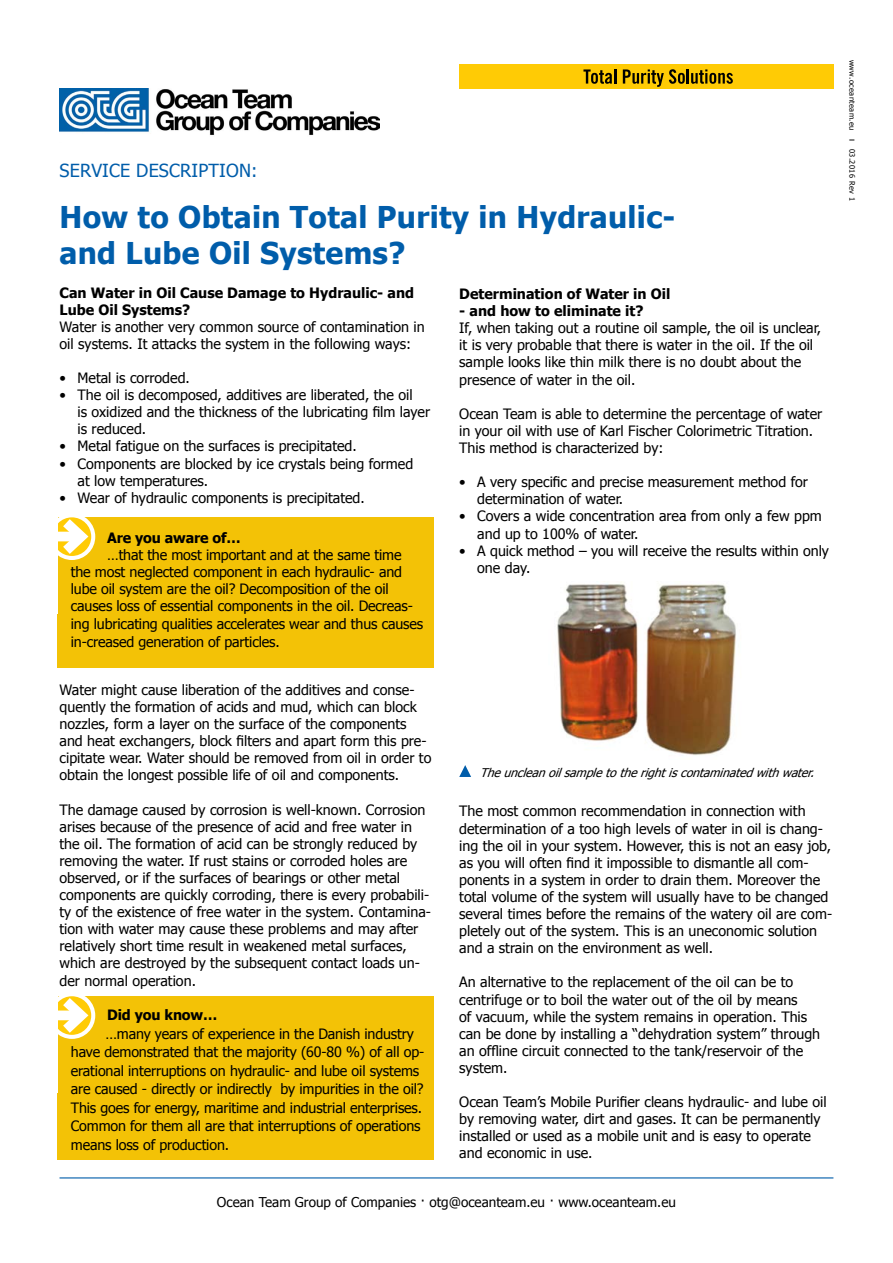
<style>
.page{position:relative;width:893px;height:1263px;background:#fff}
.page>*{position:absolute;margin:0;border:0;box-sizing:border-box;transform-origin:0 0}
.t1{font:700 30px/36px "Tahoma";letter-spacing:.01em;color:#005daa}
.t2{font:18px "Tahoma";letter-spacing:.01em;color:#005daa}
.t3{font:14.25px/17.1px "Tahoma";color:#000}
.t4{font:700 14.25px/17.1px "Tahoma";color:#000}
.t5{font:13.5px "Tahoma";color:#000}
.t6{font:italic 12px "Tahoma";color:#000}
.t7{font:7.5px "Tahoma";letter-spacing:.05em;color:#000}
.s1{font-family:"Franklin Gothic";font-weight:500}
</style>
<div class="page">
<div style="left:459px;top:64px;width:375px;height:24px;background:#ffcb05"></div>
<svg style="left:583px;top:69px;width:33px;height:15px"></svg>
<svg style="left:623px;top:69px;width:110px;height:18px"></svg>
<hr style="left:60px;top:1177px;width:773px;height:1px;background:#005daa">
<img style="left:60px;top:88px;width:319px;height:47px">
<div style="left:58px;top:517px;width:376px;height:151px;background:#f3c206"></div>
<svg style="left:58px;top:517px;width:38px;height:43px"></svg>
<div style="left:58px;top:996px;width:376px;height:163px;background:#f3c206"></div>
<svg style="left:58px;top:996px;width:38px;height:43px"></svg>
<img style="left:557px;top:582px;width:179px;height:173px">
<svg style="left:459px;top:765px;width:12px;height:12px"></svg>
<p class="t2" style="left:60px;top:158px;width:200px">SERVICE DESCRIPTION:</p>
<h1 class="t1" style="left:60px;top:200px;width:617px">How to Obtain Total Purity in Hydraulic&shy;and Lube Oil Systems?</h1>
<p class="t4" style="left:459px;top:286px;width:213px">Determination of Water in Oil</p>
<p class="t4" style="left:459px;top:303px;width:186px">- and how to eliminate it?</p>
<p class="t3" style="left:459px;top:320px;width:363px">If, when taking out a routine oil sample, the oil is unclear, it is very probable that there is water in the oil. If the oil sample looks like thin milk there is no doubt about the presence of water in the oil.</p>
<p class="t3" style="left:459px;top:406px;width:365px">Ocean Team is able to determine the percentage of water in your oil with use of Karl Fischer Colorimetric Titration.<br>This method is characterized by:</p>
<p class="t3" style="left:477px;top:474px;width:332px;text-indent:-18px">• A very specific and precise measurement method for determination of water.</p>
<p class="t3" style="left:477px;top:508px;width:346px;text-indent:-18px">• Covers a wide concentration area from only a few ppm and up to 100% of water.</p>
<p class="t3" style="left:477px;top:543px;width:353px;text-indent:-18px">• A quick method – you will receive the results within only one day.</p>
<p class="t4" style="left:60px;top:284px;width:356px">Can Water in Oil Cause Damage to Hydraulic- and<br>Lube Oil Systems?</p>
<p class="t3" style="left:60px;top:319px;width:367px">Water is another very common source of contamination in oil systems. It attacks the system in the following ways:</p>
<p class="t3" style="left:60px;top:370px;width:132px">• Metal is corroded.</p>
<p class="t3" style="left:78px;top:387px;width:354px;text-indent:-18px">• The oil is decomposed, additives are liberated, the oil<br>is oxidized and the thickness of the lubricating film layer is reduced.</p>
<p class="t3" style="left:60px;top:439px;width:299px">• Metal fatigue on the surfaces is precipitated.</p>
<p class="t3" style="left:78px;top:456px;width:337px;text-indent:-18px">• Components are blocked by ice crystals being formed at low temperatures.</p>
<p class="t3" style="left:60px;top:490px;width:307px">• Wear of hydraulic components is precipitated.</p>
<p class="t4" style="left:107px;top:530px;width:135px">Are you aware of…</p>
<p class="t3" style="left:71px;top:547px;width:354px;text-indent:36px">…that the most important and at the same time the most neglected component in each hydraulic- and lube oil system are the oil? Decomposition of the oil causes loss of essential components in the oil. Decreas&shy;ing lubricating qualities accelerates wear and thus causes</p>
<p class="t3" style="left:71px;top:634px;width:210px">in-creased generation of particles.</p>
<p class="t3" style="left:60px;top:682px;width:373px">Water might cause liberation of the additives and conse&shy;quently the formation of acids and mud, which can block nozzles, form a layer on the surface of the components and heat exchangers, block filters and apart form this pre&shy;cipitate wear. Water should be removed from oil in order to obtain the longest possible life of oil and components.</p>
<p class="t3" style="left:60px;top:801px;width:373px">The damage caused by corrosion is well-known. Corrosion arises because of the presence of acid and free water in the oil. The formation of acid can be strongly reduced by removing the water. If rust stains or corroded holes are observed, or if the surfaces of bearings or other metal components are quickly corroding, there is every probabili&shy;ty of the existence of free water in the system. Contamina&shy;tion with water may cause these problems and may after relatively short time result in weakened metal surfaces, which are destroyed by the subsequent contact loads un&shy;der normal operation.</p>
<p class="t3" style="left:459px;top:803px;width:374px">The most common recommendation in connection with determination of a too high levels of water in oil is chang&shy;ing the oil in your system. However, this is not an easy job, as you will often find it impossible to dismantle all com&shy;ponents in a system in order to drain them. Moreover the total volume of the system will usually have to be changed several times before the remains of the watery oil are com&shy;pletely out of the system. This is an uneconomic solution and a strain on the environment as well.</p>
<p class="t6" style="left:480px;top:765px;width:341px">Theuncleanoilsampletotherightiscontaminatedwithwater.</p>
<p class="t3" style="left:459px;top:974px;width:362px">An alternative to the replacement of the oil can be to centrifuge or to boil the water out of the oil by means<br>of vacuum, while the system remains in operation. This can be done by installing a “dehydration system” through an offline circuit connected to the tank/reservoir of the system.</p>
<p class="t3" style="left:459px;top:1094px;width:369px">Ocean Team’s Mobile Purifier cleans hydraulic- and lube oil by removing water, dirt and gases. It can be permanently installed or used as a mobile unit and is easy to operate and economic in use.</p>
<p class="t4" style="left:107px;top:1007px;width:112px">Did you know…</p>
<p class="t3" style="left:71px;top:1025px;width:355px;line-height:18.5px;text-indent:34px">…many years of experience in the Danish industry have demonstrated that the majority (60-80 %) of all op&shy;erational interruptions on hydraulic- and lube oil systems are caused - directly or indirectly by impurities in the oil?<br>This goes for energy, maritime and industrial enterprises.<br>Common for them all are that interruptions of operations means loss of production.</p>
<p class="t5" style="left:217px;top:1193px;width:461px">Ocean Team Group of Companies · otg@oceanteam.eu · www.oceanteam.eu</p>
<p class="t7" style="left:857px;top:60px;width:143px;rotate:90deg">www.oceanteam.eu <span class="s1">I</span> 03.2016 Rev 1</p>
</div>
